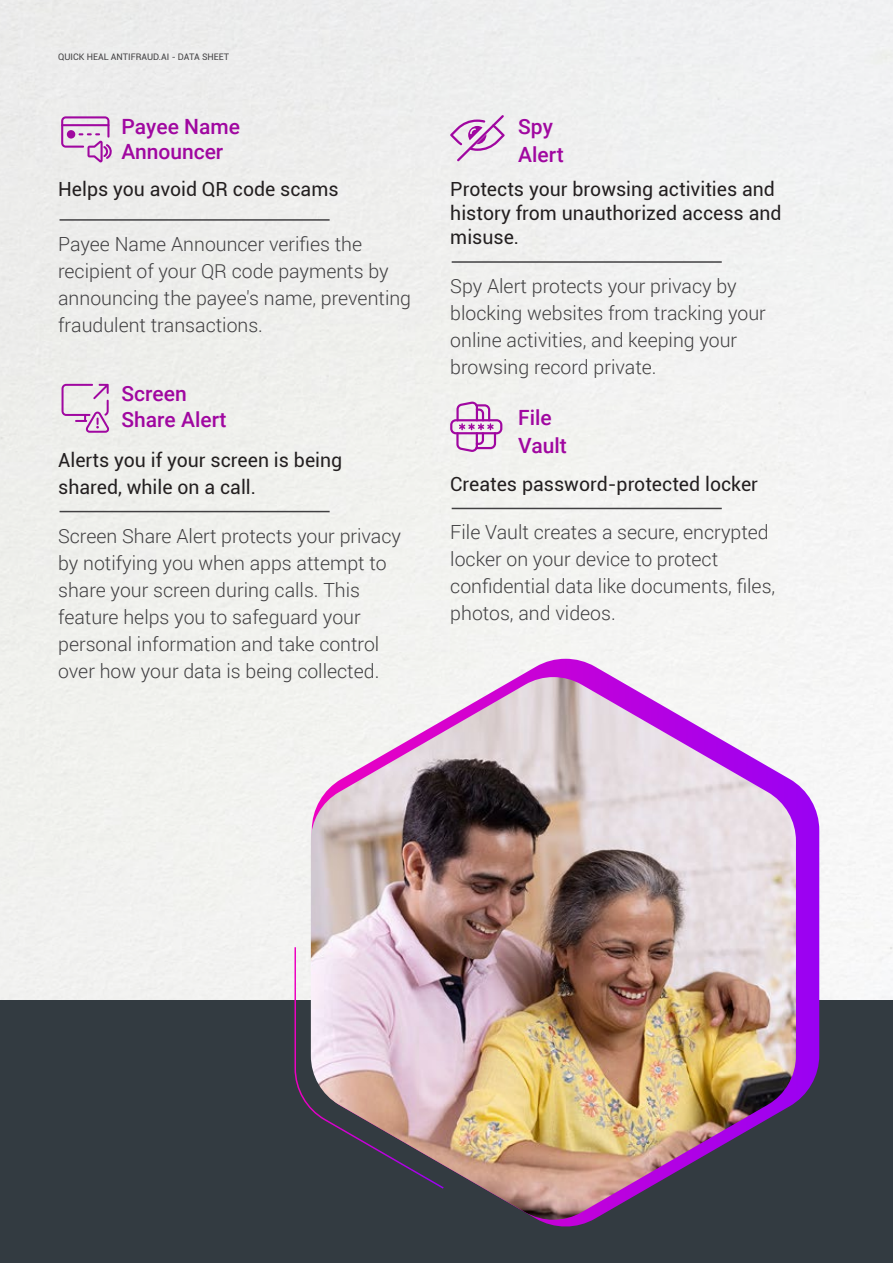
<style>
.page{position:relative;width:893px;height:1263px;background:#fff}
.page>*{position:absolute;margin:0;border:0;box-sizing:border-box;transform-origin:0 0}
.t1{font:500 21px/25.2px "Roboto";color:#a007a0}
.t2{font:300 19.5px/27px "Roboto";color:#414042}
.t3{font:19.5px/24px "Roboto";color:#231f20}
.t4{font:9px "Roboto";color:#414042}
</style>
<div class="page">
<hr style="left:60px;top:219px;width:270px;height:2px;background:#414042">
<hr style="left:452px;top:261px;width:270px;height:2px;background:#414042">
<hr style="left:452px;top:508px;width:270px;height:1px;background:#414042">
<div style="left:0;top:1000px;width:893px;height:263px;background:#333b41"></div>
<svg style="left:312px;top:659px;width:507px;height:568px"></svg>
<img style="left:311px;top:677px;width:485px;height:545px">
<svg style="left:61px;top:116px;width:52px;height:46px;background:#d9b3d8"></svg>
<hr style="left:60px;top:511px;width:270px;height:1px;background:#414042">
<svg style="left:62px;top:384px;width:47px;height:49px;background:#dec2dc"></svg>
<svg style="left:294px;top:946px;width:151px;height:244px"></svg>
<svg style="left:450px;top:115px;width:55px;height:46px"></svg>
<svg style="left:450px;top:402px;width:52px;height:50px"></svg>
<p class="t4" style="left:58px;top:51px;width:173px">QUICK HEAL ANTIFRAUD.AI - DATA SHEET</p>
<p class="t1" style="left:122px;top:113px;width:120px">Payee Name<br>Announcer</p>
<p class="t3" style="left:58px;top:177px;width:282px">Helps you avoid QR code scams</p>
<p class="t2" style="left:58px;top:230px;width:354px">Payee Name Announcer verifies the recipient of your QR code payments by announcing the payee's name, preventing fraudulent transactions.</p>
<p class="t1" style="left:122px;top:380px;width:107px">Screen<br>Share Alert</p>
<p class="t3" style="left:58px;top:446px;width:286px;line-height:27px">Alerts you if your screen is being shared, while on a call.</p>
<p class="t2" style="left:58px;top:521px;width:344px">Screen Share Alert protects your privacy by notifying you when apps attempt to share your screen during calls. This feature helps you to safeguard your personal information and take control over how your data is being collected.</p>
<p class="t1" style="left:518px;top:111px;width:47px;line-height:28.2px">Spy<br>Alert</p>
<p class="t3" style="left:450px;top:177px;width:333px">Protects your browsing activities and history from unauthorized access and misuse.</p>
<p class="t2" style="left:450px;top:272px;width:317px">Spy Alert protects your privacy by blocking websites from tracking your online activities, and keeping your browsing record private.</p>
<p class="t1" style="left:518px;top:403px;width:50px;line-height:28.2px">File<br>Vault</p>
<p class="t3" style="left:450px;top:471px;width:309px">Creates password-protected locker</p>
<p class="t2" style="left:450px;top:518px;width:327px">File Vault creates a secure, encrypted locker on your device to protect confidential data like documents, files, photos, and videos.</p>
</div>
